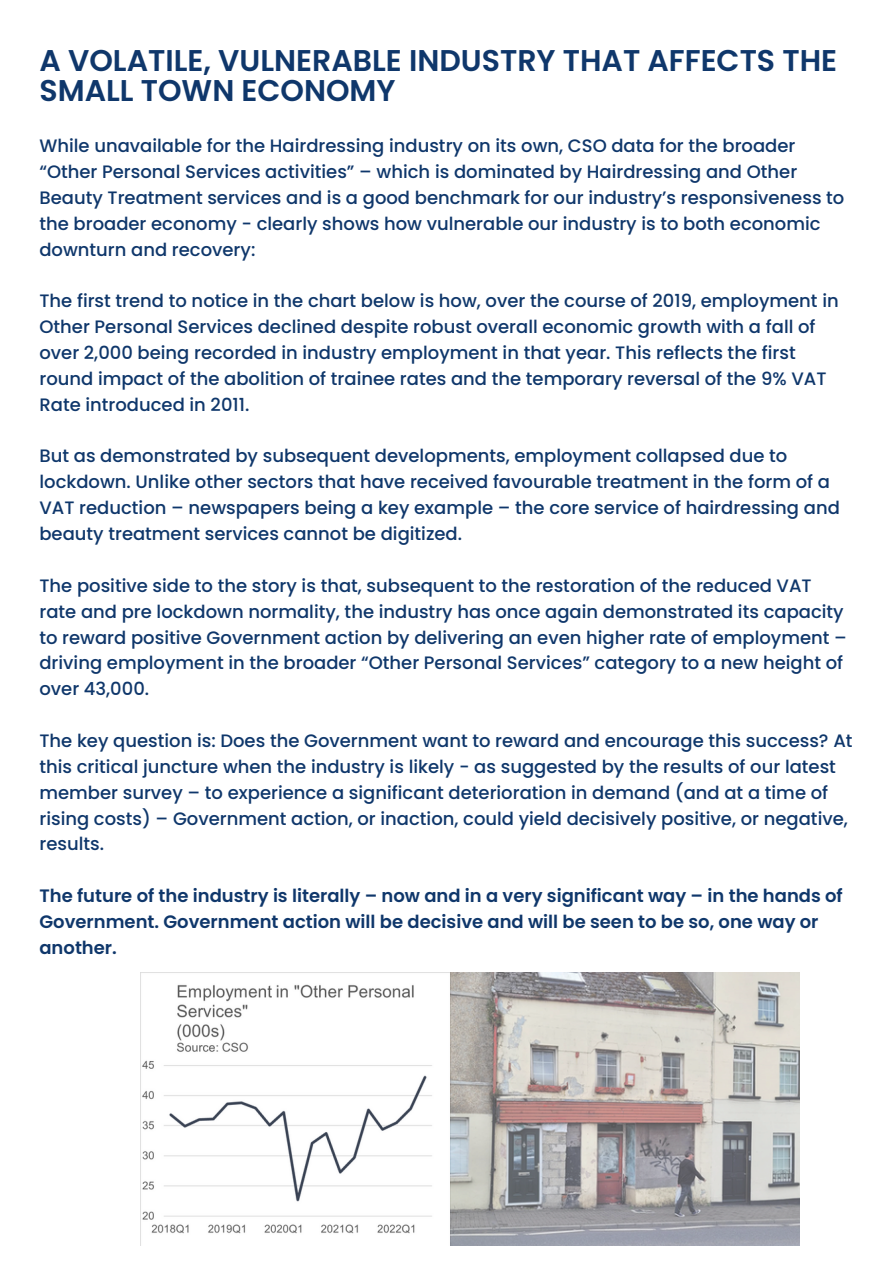
<style>
.page{position:relative;width:893px;height:1264px;background:#fff}
.page>*{position:absolute;margin:0;border:0;box-sizing:border-box;transform-origin:0 0}
.t1{font:600 30px/29.2px "Poppins";color:#0f376b}
.t2{font:500 18px/25.8px "Poppins";color:#0f376b}
.t3{font:600 18px/25.8px "Poppins";color:#0f376b}
</style>
<div class="page">
<img style="left:141px;top:972px;width:658px;height:273px">
<h1 class="t1" style="left:39px;top:46px;width:799px">A VOLATILE, VULNERABLE INDUSTRY THAT AFFECTS THE<br>SMALL TOWN ECONOMY</h1>
<p class="t2" style="left:39px;top:133px;width:806px">While unavailable for the Hairdressing industry on its own, CSO data for the broader “Other Personal Services activities” – which is dominated by Hairdressing and Other Beauty Treatment services and is a good benchmark for our industry’s responsiveness to the broader economy - clearly shows how vulnerable our industry is to both economic downturn and recovery:</p>
<p class="t2" style="left:39px;top:288px;width:800px">The first trend to notice in the chart below is how, over the course of 2019, employment in Other Personal Services declined despite robust overall economic growth with a fall of over 2,000 being recorded in industry employment in that year. This reflects the first round impact of the abolition of trainee rates and the temporary reversal of the 9% VAT Rate introduced in 2011.</p>
<p class="t2" style="left:39px;top:443px;width:801px">But as demonstrated by subsequent developments, employment collapsed due to lockdown. Unlike other sectors that have received favourable treatment in the form of a VAT reduction – newspapers being a key example – the core service of hairdressing and beauty treatment services cannot be digitized.</p>
<p class="t2" style="left:39px;top:572px;width:809px">The positive side to the story is that, subsequent to the restoration of the reduced VAT rate and pre lockdown normality, the industry has once again demonstrated its capacity to reward positive Government action by delivering an even higher rate of employment – driving employment in the broader “Other Personal Services” category to a new height of over 43,000.</p>
<p class="t2" style="left:39px;top:727px;width:814px">The key question is: Does the Government want to reward and encourage this success? At this critical juncture when the industry is likely - as suggested by the results of our latest member survey – to experience a significant deterioration in demand (and at a time of rising costs) – Government action, or inaction, could yield decisively positive, or negative, results.</p>
<p class="t3" style="left:39px;top:883px;width:804px">The future of the industry is literally – now and in a very significant way – in the hands of<br>Government. Government action will be decisive and will be seen to be so, one way or another.</p>
</div>
